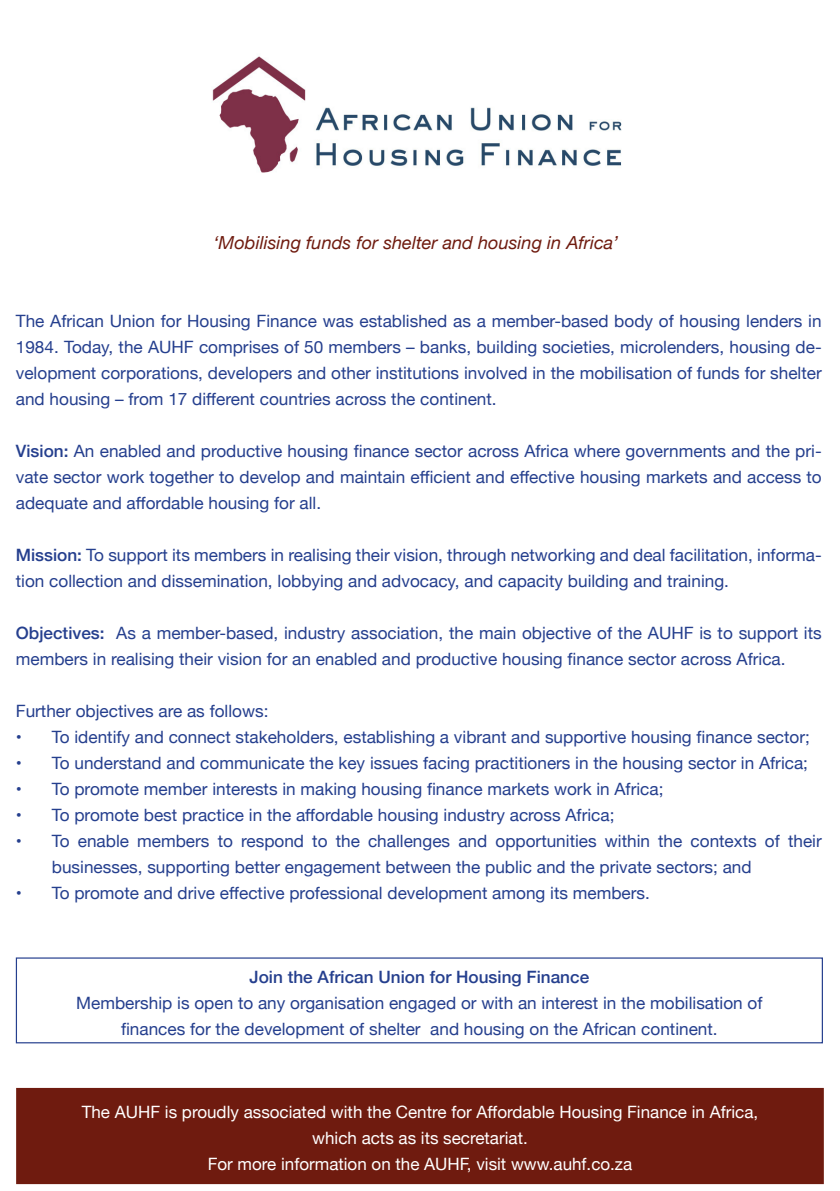
<style>
.page{position:relative;width:840px;height:1191px;background:#fff}
.page>*{position:absolute;margin:0;border:0;box-sizing:border-box;transform-origin:0 0}
.t1{font:italic 18px "Helvetica Neue";color:#6f1b0f}
.t2{font:17px/26px "Helvetica Neue";color:#253f8e}
.t3{font:17px "Helvetica Neue";color:#fff}
.t4{font:500 17px "Helvetica Neue";color:#253f8e}
.s1{font-weight:500}
</style>
<div class="page">
<img style="left:212px;top:56px;width:410px;height:117px">
<div style="left:17px;top:1089px;width:805px;height:94px;background:#6f1b0f"></div>
<div style="left:16px;top:1088px;width:807px;height:96px;border:2px solid #6f1b0f"></div>
<div style="left:16px;top:957px;width:806px;height:86px;border:1px solid #253f8e"></div>
<p class="t1" style="left:213px;top:229px;width:406px">‘Mobilising funds for shelter and housing in Africa’</p>
<p class="t2" style="left:16px;top:308px;width:807px;text-align:justify">The African Union for Housing Finance was established as a member-based body of housing lenders in 1984. Today, the AUHF comprises of 50 members – banks, building societies, microlenders, housing de&shy;velopment corporations, developers and other institutions involved in the mobilisation of funds for shelter and housing – from 17 different countries across the continent.</p>
<p class="t2" style="left:16px;top:438px;width:807px;text-align:justify"><span class="s1">Vision:</span> An enabled and productive housing finance sector across Africa where governments and the pri&shy;vate sector work together to develop and maintain efficient and effective housing markets and access to adequate and affordable housing for all.</p>
<p class="t2" style="left:16px;top:542px;width:807px"><span class="s1">Mission:</span> To support its members in realising their vision, through networking and deal facilitation, informa&shy;tion collection and dissemination, lobbying and advocacy, and capacity building and training.</p>
<p class="t2" style="left:16px;top:620px;width:807px"><span class="s1">Objectives:</span> As a member-based, industry association, the main objective of the AUHF is to support its members in realising their vision for an enabled and productive housing finance sector across Africa.</p>
<p class="t2" style="left:16px;top:698px;width:254px">Further objectives are as follows:</p>
<p class="t2" style="left:16px;top:724px;width:795px">• To identify and connect stakeholders, establishing a vibrant and supportive housing finance sector;</p>
<p class="t2" style="left:16px;top:750px;width:793px">• To understand and communicate the key issues facing practitioners in the housing sector in Africa;</p>
<p class="t2" style="left:16px;top:776px;width:648px">• To promote member interests in making housing finance markets work in Africa;</p>
<p class="t2" style="left:16px;top:802px;width:600px">• To promote best practice in the affordable housing industry across Africa;</p>
<p class="t2" style="left:52px;top:828px;width:771px;text-indent:-36px">• To enable members to respond to the challenges and opportunities within the contexts of their businesses, supporting better engagement between the public and the private sectors; and</p>
<p class="t2" style="left:16px;top:880px;width:635px">• To promote and drive effective professional development among its members.</p>
<p class="t4" style="left:249px;top:963px;width:341px">Join the African Union for Housing Finance</p>
<p class="t2" style="left:76px;top:990px;width:687px">Membership is open to any organisation engaged or with an interest in the mobilisation of</p>
<p class="t2" style="left:121px;top:1016px;width:598px">finances for the development of shelter and housing on the African continent.</p>
<p class="t3" style="left:82px;top:1099px;width:677px">The AUHF is proudly associated with the Centre for Affordable Housing Finance in Africa,</p>
<p class="t3" style="left:312px;top:1125px;width:217px">which acts as its secretariat.</p>
<p class="t3" style="left:207px;top:1151px;width:426px">For more information on the AUHF, visit www.auhf.co.za</p>
</div>
